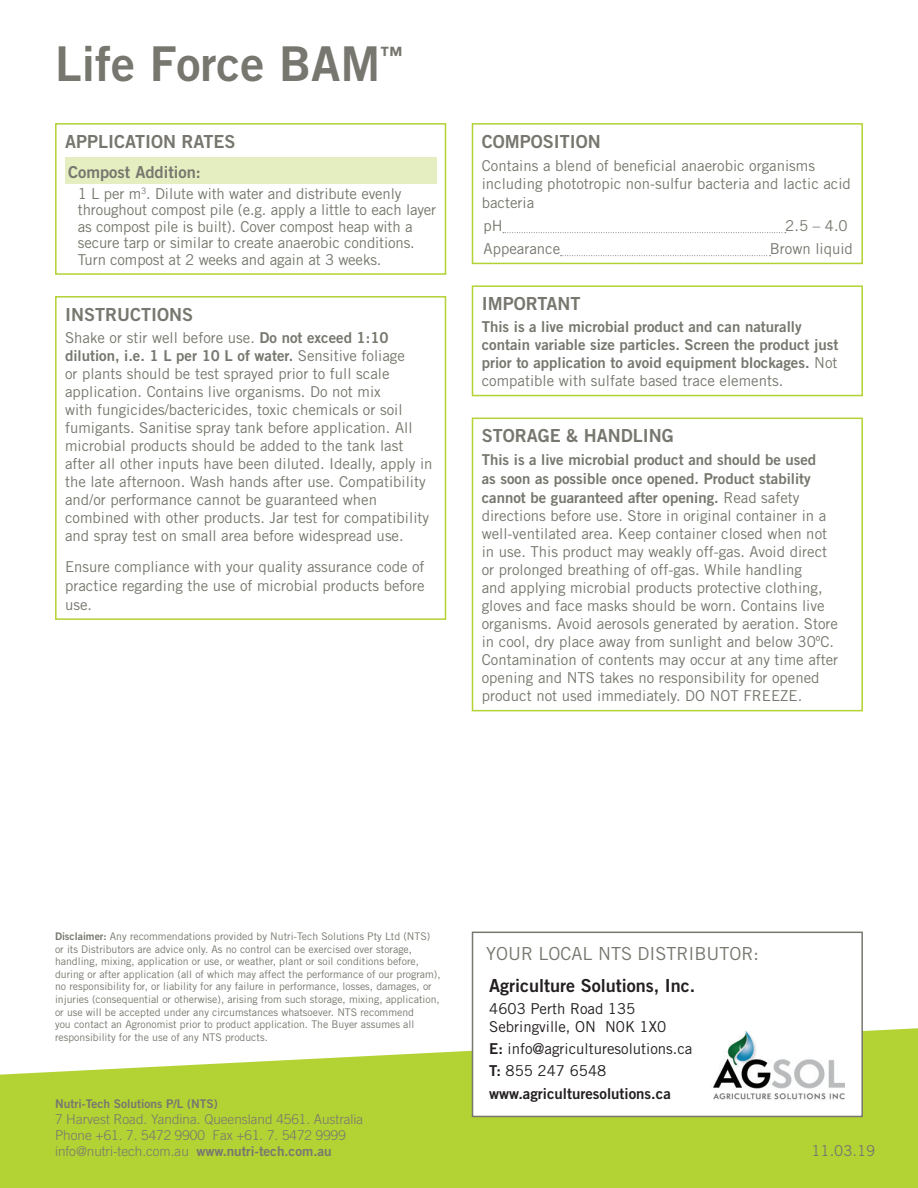
<style>
.page{position:relative;width:918px;height:1188px;background:#fff}
.page>*{position:absolute;margin:0;border:0;box-sizing:border-box;transform-origin:0 0}
.t1{font:48px "Trade Gothic Bold Two";color:#77776f}
.t2{font:18px "Trade Gothic Bold Two";color:#77776f}
.t3{font:18px "Trade Gothic Bold Two";color:#231f20}
.t4{font:18px "Trade Gothic";color:#77776f}
.t5{font:16.5px "Trade Gothic Bold Two";color:#77776f}
.t6{font:15px/18px "Trade Gothic";color:#77776f}
.t7{font:15px/18.8px "Trade Gothic Bold Two";color:#77776f}
.t8{font:15px/18px "Trade Gothic";color:#231f20}
.t9{font:15px "Trade Gothic Bold Two";color:#231f20}
.t10{font:300 13.5px/16.2px "Trade Gothic";color:#77776f}
.t11{font:12px "Trade Gothic Bold Two";color:#77776f}
.t12{font:10.5px/12.6px "Trade Gothic";color:#77776f}
.s1{font-family:"Trade Gothic Bold Two"}
.s2{font-family:"Trade Gothic"}
.s3{font-family:"Trade Gothic Bold Two";font-weight:400}
</style>
<div class="page">
<svg style="left:0;top:1028px;width:918px;height:160px;background:#bed851"></svg>
<div style="left:473px;top:932px;width:389px;height:184px;background:#fff"></div>
<div style="left:472px;top:932px;width:391px;height:185px;border:2px solid #77776f"></div>
<img style="left:713px;top:1030px;width:131px;height:70px">
<div style="left:55px;top:296px;width:391px;height:324px;border:2px solid #b3d234"></div>
<div style="left:472px;top:418px;width:391px;height:293px;border:2px solid #b3d234"></div>
<div style="left:65px;top:158px;width:371px;height:26px;background:#e5eec1"></div>
<div style="left:55px;top:123px;width:391px;height:152px;border:2px solid #b3d234"></div>
<svg style="left:503px;top:232px;width:283px;height:1px"></svg>
<svg style="left:561px;top:255px;width:210px;height:1px"></svg>
<div style="left:472px;top:123px;width:391px;height:141px;border:2px solid #b3d234"></div>
<div style="left:472px;top:285px;width:391px;height:111px;border:2px solid #b3d234"></div>
<h1 class="t1" style="left:55px;top:35px;width:349px">Life Force BAM<sup>™</sup></h1>
<p class="t2" style="left:65px;top:130px;width:172px">APPLICATION RATES</p>
<p class="t5" style="left:68px;top:162px;width:134px">Compost Addition:</p>
<p class="t6" style="left:78px;top:185px;width:360px;line-height:16.5px">1 L per m<sup>3</sup>. Dilute with water and distribute evenly throughout compost pile (e.g. apply a little to each layer as compost pile is built). Cover compost heap with a secure tarp or similar to create anaerobic conditions.<br>Turn compost at 2 weeks and again at 3 weeks.</p>
<p class="t2" style="left:65px;top:303px;width:129px">INSTRUCTIONS</p>
<p class="t6" style="left:65px;top:328px;width:325px">Shake or stir well before use. <span class="s1">Do not exceed 1:10</span></p>
<p class="t7" style="left:65px;top:346px;width:341px">dilution, i.e. 1 L per 10 L of water. <span class="s2">Sensitive foliage</span></p>
<p class="t6" style="left:65px;top:364px;width:369px">or plants should be test sprayed prior to full scale application. Contains live organisms. Do not mix<br>with fungicides/bactericides, toxic chemicals or soil fumigants. Sanitise spray tank before application. All microbial products should be added to the tank last after all other inputs have been diluted. Ideally, apply in the late afternoon. Wash hands after use. Compatibility and/or performance cannot be guaranteed when combined with other products. Jar test for compatibility and spray test on small area before widespread use.</p>
<p class="t6" style="left:65px;top:557px;width:361px;line-height:18.8px;text-align:justify">Ensure compliance with your quality assurance code of practice regarding the use of microbial products before use.</p>
<p class="t2" style="left:482px;top:130px;width:120px">COMPOSITION</p>
<p class="t6" style="left:482px;top:156px;width:371px;line-height:18.8px">Contains a blend of beneficial anaerobic organisms including phototropic non-sulfur bacteria and lactic acid bacteria</p>
<p class="t6" style="left:484px;top:217px;width:21px">pH</p>
<p class="t6" style="left:785px;top:217px;width:64px">2.5 – 4.0</p>
<p class="t6" style="left:484px;top:240px;width:78px">Appearance</p>
<p class="t6" style="left:770px;top:240px;width:84px">Brown liquid</p>
<p class="t2" style="left:482px;top:292px;width:100px">IMPORTANT</p>
<p class="t7" style="left:482px;top:318px;width:358px;line-height:18px">This is a live microbial product and can naturally contain variable size particles. Screen the product just prior to application to avoid equipment blockages. <span class="s2">Not</span></p>
<p class="t6" style="left:482px;top:372px;width:303px">compatible with sulfate based trace elements.</p>
<p class="t2" style="left:482px;top:425px;width:194px">STORAGE &amp; HANDLING</p>
<p class="t7" style="left:482px;top:450px;width:336px">This is a live microbial product and should be used as soon as possible once opened. Product stability cannot be guaranteed after opening. <span class="s2">Read safety</span></p>
<p class="t6" style="left:482px;top:507px;width:358px">directions before use. Store in original container in a well-ventilated area. Keep container closed when not in use. This product may weakly off-gas. Avoid direct or prolonged breathing of off-gas. While handling<br>and applying microbial products protective clothing, gloves and face masks should be worn. Contains live organisms. Avoid aerosols generated by aeration. Store in cool, dry place away from sunlight and below 30ºC.<br>Contamination of contents may occur at any time after opening and NTS takes no responsibility for opened product not used immediately. DO NOT FREEZE.</p>
<p class="t12" style="left:55px;top:930px;width:387px"><span class="s1">Disclaimer:</span> Any recommendations provided by Nutri-Tech Solutions Pty Ltd (NTS) or its Distributors are advice only. As no control can be exercised over storage, handling, mixing, application or use, or weather, plant or soil conditions before, during or after application (all of which may affect the performance of our program), no responsibility for, or liability for any failure in performance, losses, damages, or injuries (consequential or otherwise), arising from such storage, mixing, application, or use will be accepted under any circumstances whatsoever. NTS recommend<br>you contact an Agronomist prior to product application. The Buyer assumes all responsibility for the use of any NTS products.</p>
<p class="t11" style="left:55px;top:1096px;width:164px">Nutri-Tech Solutions P/L (NTS)</p>
<p class="t10" style="left:55px;top:1111px;width:310px">7 Harvest Road. Yandina. Queensland 4561. Australia<br>Phone +61. 7. 5472 9900 Fax +61. 7. 5472 9999 info@nutri-tech.com.au <span class="s3">www.nutri-tech.com.au</span></p>
<p class="t4" style="left:486px;top:943px;width:275px">YOUR LOCAL NTS DISTRIBUTOR:</p>
<p class="t3" style="left:489px;top:974px;width:207px">Agriculture Solutions, Inc.</p>
<p class="t8" style="left:489px;top:999px;width:179px">4603 Perth Road 135<br>Sebringville, ON N0K 1X0</p>
<p class="t8" style="left:489px;top:1038px;width:205px;line-height:22.2px"><span class="s1">E:</span> info@agriculturesolutions.ca<br><span class="s1">T:</span> 855 247 6548</p>
<p class="t9" style="left:489px;top:1084px;width:183px">www.agriculturesolutions.ca</p>
<p class="t6" style="left:811px;top:1141px;width:66px">11.03.19</p>
</div>
